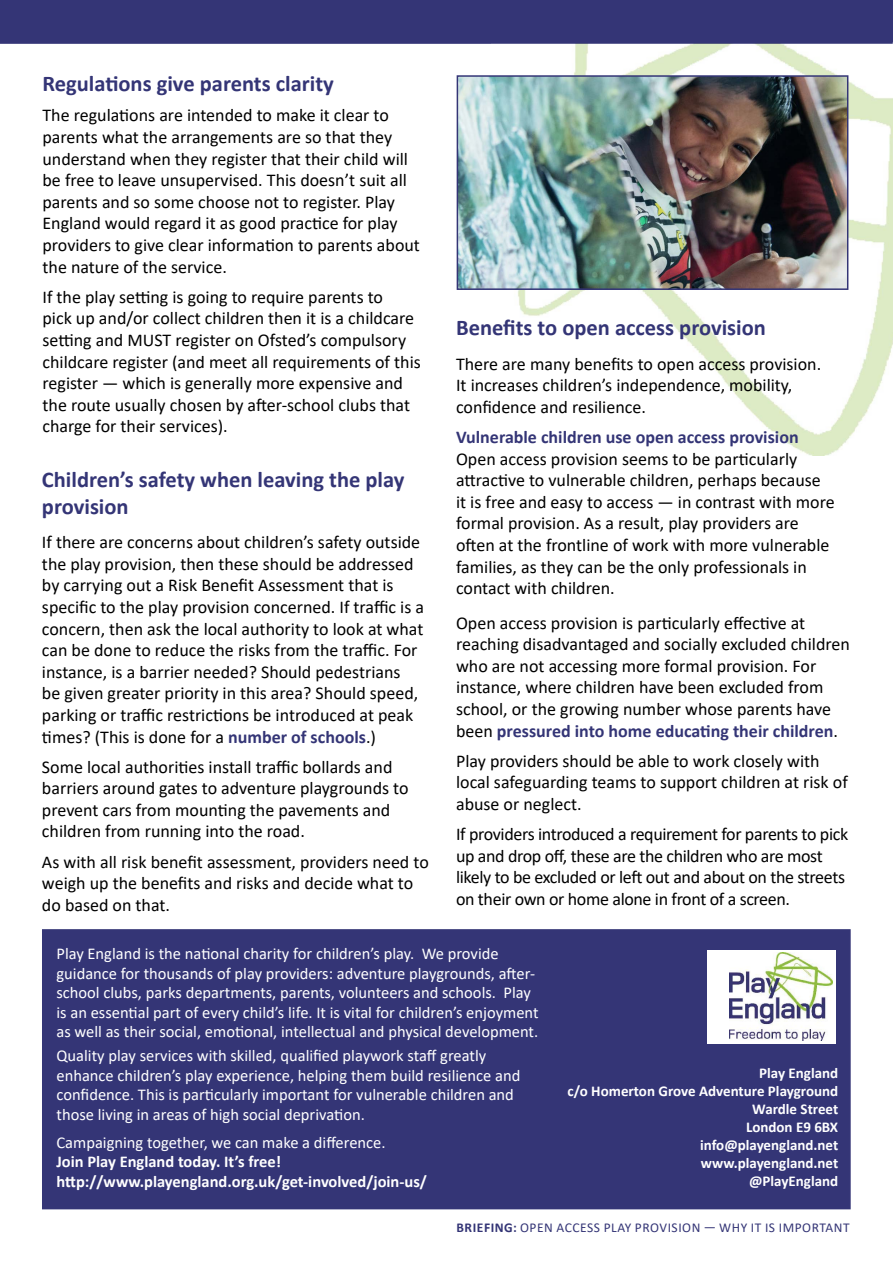
<style>
.page{position:relative;width:893px;height:1263px;background:#fff}
.page>*{position:absolute;margin:0;border:0;box-sizing:border-box;transform-origin:0 0}
.t1{font:700 22.5px/27px "Calibri";color:#343576}
.t2{font:18px/21.6px "Calibri";color:#000}
.t3{font:18px/21.6px "Calibri";letter-spacing:-.02em;color:#000}
.t4{font:700 18px "Calibri";color:#343576}
.t5{font:16.5px/19.5px "Calibri";color:#fff}
.t6{font:700 16.5px/19.5px "Calibri";color:#fff}
.t7{font:700 15px/18px "Calibri";color:#fff;text-align:right}
.t8{font:13.5px "Calibri";letter-spacing:.04em;color:#343576}
.s1{font-weight:700;color:#343576}
.s2{font-weight:700}
</style>
<div class="page">
<img style="left:518px;top:44px;width:375px;height:412px">
<div style="left:0;top:0;width:893px;height:44px;background:#343576"></div>
<div style="left:42px;top:929px;width:809px;height:280px;background:#343576;border:2px solid #343576"></div>
<div style="left:707px;top:950px;width:129px;height:94px;background:#fff"></div>
<img style="left:729px;top:952px;width:103px;height:88px">
<img style="left:460px;top:78px;width:385px;height:209px">
<div style="left:457px;top:75px;width:391px;height:215px;border:2px solid #343576"></div>
<p class="t1" style="left:43px;top:70px;width:293px">Regulations give parents clarity</p>
<p class="t2" style="left:43px;top:104px;width:379px">The regulations are intended to make it clear to parents what the arrangements are so that they understand when they register that their child will be free to leave unsupervised. This doesn’t suit all parents and so some choose not to register. Play England would regard it as good practice for play providers to give clear information to parents about the nature of the service.</p>
<p class="t2" style="left:43px;top:285px;width:380px">If the play setting is going to require parents to<br>pick up and/or collect children then it is a childcare setting and MUST register on Ofsted’s compulsory childcare register (and meet all requirements of this register — which is generally more expensive and the route usually chosen by after-school clubs that charge for their services).</p>
<p class="t1" style="left:42px;top:465px;width:364px">Children’s safety when leaving the play provision</p>
<p class="t2" style="left:42px;top:531px;width:384px">If there are concerns about children’s safety outside the play provision, then these should be addressed by carrying out a Risk Benefit Assessment that is specific to the play provision concerned. If traffic is a concern, then ask the local authority to look at what can be done to reduce the risks from the traffic. For instance, is a barrier needed? Should pedestrians<br>be given greater priority in this area? Should speed, parking or traffic restrictions be introduced at peak times? (This is done for a <span class="s1">number of schools</span>.)</p>
<p class="t2" style="left:42px;top:755px;width:368px">Some local authorities install traffic bollards and barriers around gates to adventure playgrounds to prevent cars from mounting the pavements and children from running into the road.</p>
<p class="t2" style="left:42px;top:850px;width:388px">As with all risk benefit assessment, providers need to weigh up the benefits and risks and decide what to do based on that.</p>
<p class="t1" style="left:456px;top:314px;width:311px">Benefits to open access provision</p>
<p class="t2" style="left:456px;top:352px;width:367px">There are many benefits to open access provision.<br>It increases children’s independence, mobility, confidence and resilience.</p>
<p class="t4" style="left:456px;top:424px;width:344px">Vulnerable children use open access provision</p>
<p class="t2" style="left:456px;top:447px;width:380px">Open access provision seems to be particularly attractive to vulnerable children, perhaps because it is free and easy to access — in contrast with more formal provision. As a result, play providers are often at the frontline of work with more vulnerable families, as they can be the only professionals in contact with children.</p>
<p class="t2" style="left:456px;top:611px;width:395px">Open access provision is particularly effective at reaching disadvantaged and socially excluded children who are not accessing more formal provision. For instance, where children have been excluded from school, or the growing number whose parents have been <span class="s1">pressured into home educating their children</span>.</p>
<p class="t2" style="left:456px;top:749px;width:393px">Play providers should be able to work closely with local safeguarding teams to support children at risk of abuse or neglect.</p>
<p class="t3" style="left:456px;top:823px;width:394px">If providers introduced a requirement for parents to pick up and drop off, these are the children who are most likely to be excluded or left out and about on the streets on their own or home alone in front of a screen.</p>
<p class="t5" style="left:56px;top:943px;width:484px">Play England is the national charity for children’s play. We provide guidance for thousands of play providers: adventure playgrounds, after&shy;school clubs, parks departments, parents, volunteers and schools. Play is an essential part of every child’s life. It is vital for children’s enjoyment as well as their social, emotional, intellectual and physical development.</p>
<p class="t5" style="left:56px;top:1045px;width:465px">Quality play services with skilled, qualified playwork staff greatly enhance children’s play experience, helping them build resilience and confidence. This is particularly important for vulnerable children and those living in areas of high social deprivation.</p>
<p class="t5" style="left:56px;top:1132px;width:331px">Campaigning together, we can make a difference.</p>
<p class="t6" style="left:56px;top:1151px;width:372px">Join Play England today. It’s free! http://www.playengland.org.uk/get-involved/join-us/</p>
<p class="t7" style="left:567px;top:1063px;width:272px">Play England<br>c/o Homerton Grove Adventure Playground<br>Wardle Street<br>London E9 6BX<br>info@playengland.net www.playengland.net<br>@PlayEngland</p>
<p class="t8" style="left:457px;top:1218px;width:395px"><span class="s2">BRIEFING:</span> OPEN ACCESS PLAY PROVISION — WHY IT IS IMPORTANT</p>
</div>
